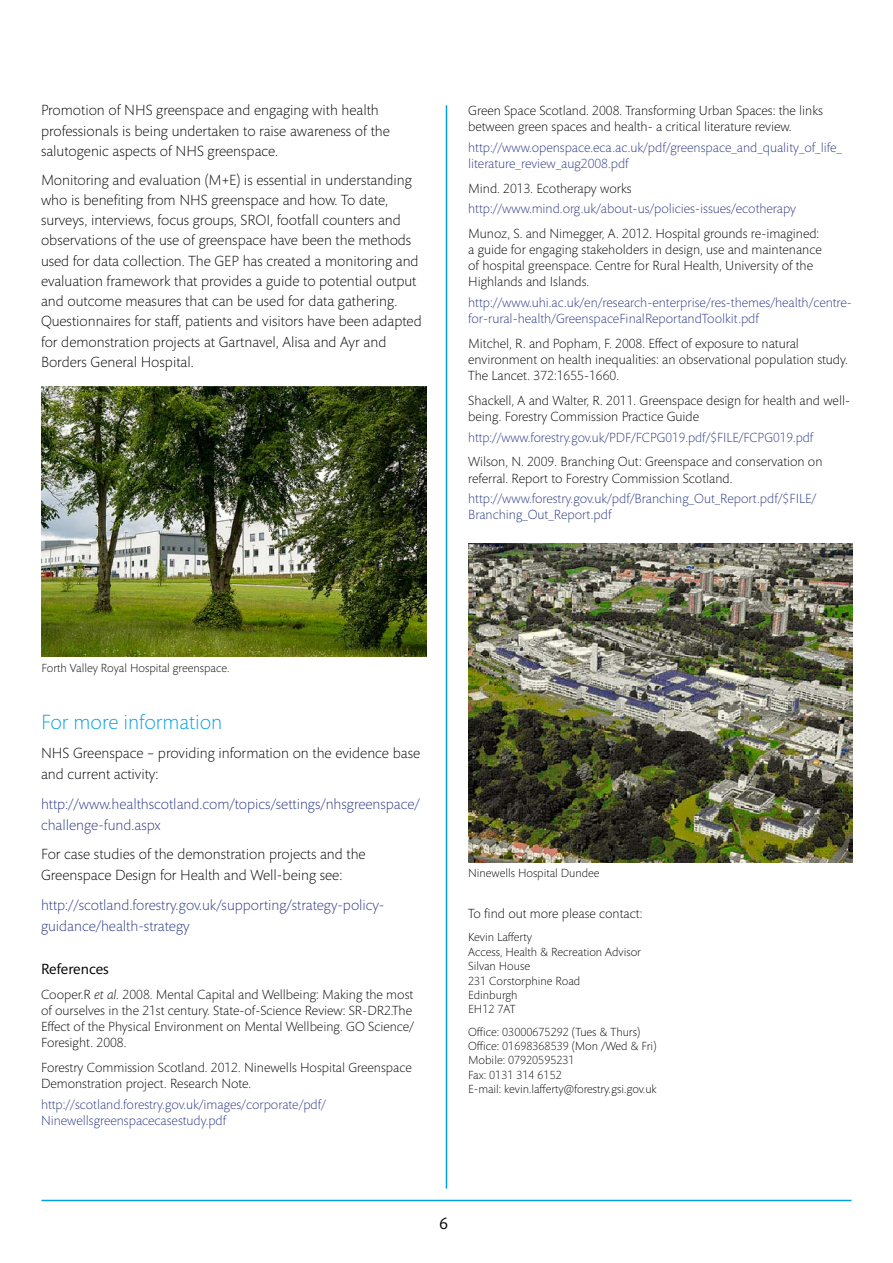
<style>
.page{position:relative;width:893px;height:1263px;background:#fff}
.page>*{position:absolute;margin:0;border:0;box-sizing:border-box;transform-origin:0 0}
.t1{font:300 21px "Mundo Sans Std";color:#009fe3}
.t2{font:16.5px "Mundo Sans Std";color:#000}
.t3{font:300 15px/20.2px "Mundo Sans Std";color:#000}
.t4{font:300 15px/21px "Mundo Sans Std";color:#283583}
.t5{font:15px "Mundo Sans Std";color:#000}
.t6{font:300 13.5px/16.2px "Mundo Sans Std";color:#000}
.t7{font:300 13.5px/16.2px "Mundo Sans Std";color:#283583}
.t8{font:300 12px/14.4px "Mundo Sans Std";color:#000}
.s1{font-style:italic}
</style>
<div class="page">
<hr style="left:41px;top:1200px;width:810px;height:1px;background:#009fe3">
<hr style="left:446px;top:105px;width:1px;height:1083px;background:#009fe3">
<img style="left:468px;top:543px;width:384px;height:319px">
<img style="left:41px;top:387px;width:385px;height:270px">
<p class="t3" style="left:41px;top:100px;width:350px">Promotion of NHS greenspace and engaging with health professionals is being undertaken to raise awareness of the salutogenic aspects of NHS greenspace.</p>
<p class="t3" style="left:41px;top:170px;width:382px">Monitoring and evaluation (M+E) is essential in understanding who is benefiting from NHS greenspace and how. To date, surveys, interviews, focus groups, SROI, footfall counters and observations of the use of greenspace have been the methods used for data collection. The GEP has created a monitoring and evaluation framework that provides a guide to potential output and outcome measures that can be used for data gathering.<br>Questionnaires for staff, patients and visitors have been adapted for demonstration projects at Gartnavel, Alisa and Ayr and Borders General Hospital.</p>
<p class="t6" style="left:468px;top:103px;width:356px">Green Space Scotland. 2008. Transforming Urban Spaces: the links between green spaces and health- a critical literature review.</p>
<p class="t7" style="left:468px;top:139px;width:375px">http://www.openspace.eca.ac.uk/pdf/greenspace_and_quality_of_life_ literature_review_aug2008.pdf</p>
<p class="t6" style="left:468px;top:180px;width:165px">Mind. 2013. Ecotherapy works</p>
<p class="t7" style="left:468px;top:201px;width:329px">http://www.mind.org.uk/about-us/policies-issues/ecotherapy</p>
<p class="t6" style="left:468px;top:225px;width:355px">Munoz, S. and Nimegger, A. 2012. Hospital grounds re-imagined: a guide for engaging stakeholders in design, use and maintenance of hospital greenspace. Centre for Rural Health, University of the Highlands and Islands.</p>
<p class="t7" style="left:468px;top:295px;width:385px">http://www.uhi.ac.uk/en/research-enterprise/res-themes/health/centre&shy;for-rural-health/GreenspaceFinalReportandToolkit.pdf</p>
<p class="t6" style="left:468px;top:336px;width:381px">Mitchel, R. and Popham, F. 2008. Effect of exposure to natural environment on health inequalities: an observational population study.<br>The Lancet. 372:1655-1660.</p>
<p class="t6" style="left:468px;top:393px;width:383px">Shackell, A and Walter, R. 2011. Greenspace design for health and well&shy;being. Forestry Commission Practice Guide</p>
<p class="t7" style="left:468px;top:429px;width:347px">http://www.forestry.gov.uk/PDF/FCPG019.pdf/$FILE/FCPG019.pdf</p>
<p class="t6" style="left:468px;top:454px;width:356px">Wilson, N. 2009. Branching Out: Greenspace and conservation on referral. Report to Forestry Commission Scotland.</p>
<p class="t7" style="left:468px;top:491px;width:350px">http://www.forestry.gov.uk/pdf/Branching_Out_Report.pdf/$FILE/<br>Branching_Out_Report.pdf</p>
<p class="t8" style="left:41px;top:661px;width:189px">Forth Valley Royal Hospital greenspace.</p>
<h1 class="t1" style="left:41px;top:710px;width:183px">For more information</h1>
<p class="t3" style="left:41px;top:743px;width:381px;line-height:21px">NHS Greenspace – providing information on the evidence base and current activity:</p>
<p class="t4" style="left:41px;top:794px;width:380px">http://www.healthscotland.com/topics/settings/nhsgreenspace/ challenge-fund.aspx</p>
<p class="t3" style="left:41px;top:844px;width:326px;line-height:21px">For case studies of the demonstration projects and the<br>Greenspace Design for Health and Well-being see:</p>
<p class="t4" style="left:41px;top:895px;width:345px">http://scotland.forestry.gov.uk/supporting/strategy-policy&shy;guidance/health-strategy</p>
<p class="t5" style="left:41px;top:960px;width:69px">References</p>
<p class="t6" style="left:41px;top:986px;width:374px">Cooper.R <span class="s1">et al.</span> 2008. Mental Capital and Wellbeing: Making the most of ourselves in the 21st century. State-of-Science Review: SR-DR2.The Effect of the Physical Environment on Mental Wellbeing. GO Science/ Foresight. 2008.</p>
<p class="t6" style="left:41px;top:1060px;width:372px">Forestry Commission Scotland. 2012. Ninewells Hospital Greenspace<br>Demonstration project. Research Note.</p>
<p class="t7" style="left:41px;top:1096px;width:287px">http://scotland.forestry.gov.uk/images/corporate/pdf/<br>Ninewellsgreenspacecasestudy.pdf</p>
<p class="t8" style="left:468px;top:866px;width:133px">Ninewells Hospital Dundee</p>
<p class="t6" style="left:468px;top:906px;width:176px">To find out more please contact:</p>
<p class="t8" style="left:468px;top:930px;width:174px">Kevin Lafferty<br>Access, Health &amp; Recreation Advisor<br>Silvan House<br>231 Corstorphine Road<br>Edinburgh<br>EH12 7AT</p>
<p class="t8" style="left:468px;top:1024px;width:190px">Office: 03000675292 (Tues &amp; Thurs)<br>Office: 01698368539 (Mon /Wed &amp; Fri)<br>Mobile: 07920595231<br>Fax: 0131 314 6152<br>E-mail: kevin.lafferty@forestry.gsi.gov.uk</p>
<p class="t2" style="left:440px;top:1214px;width:10px">6</p>
</div>
